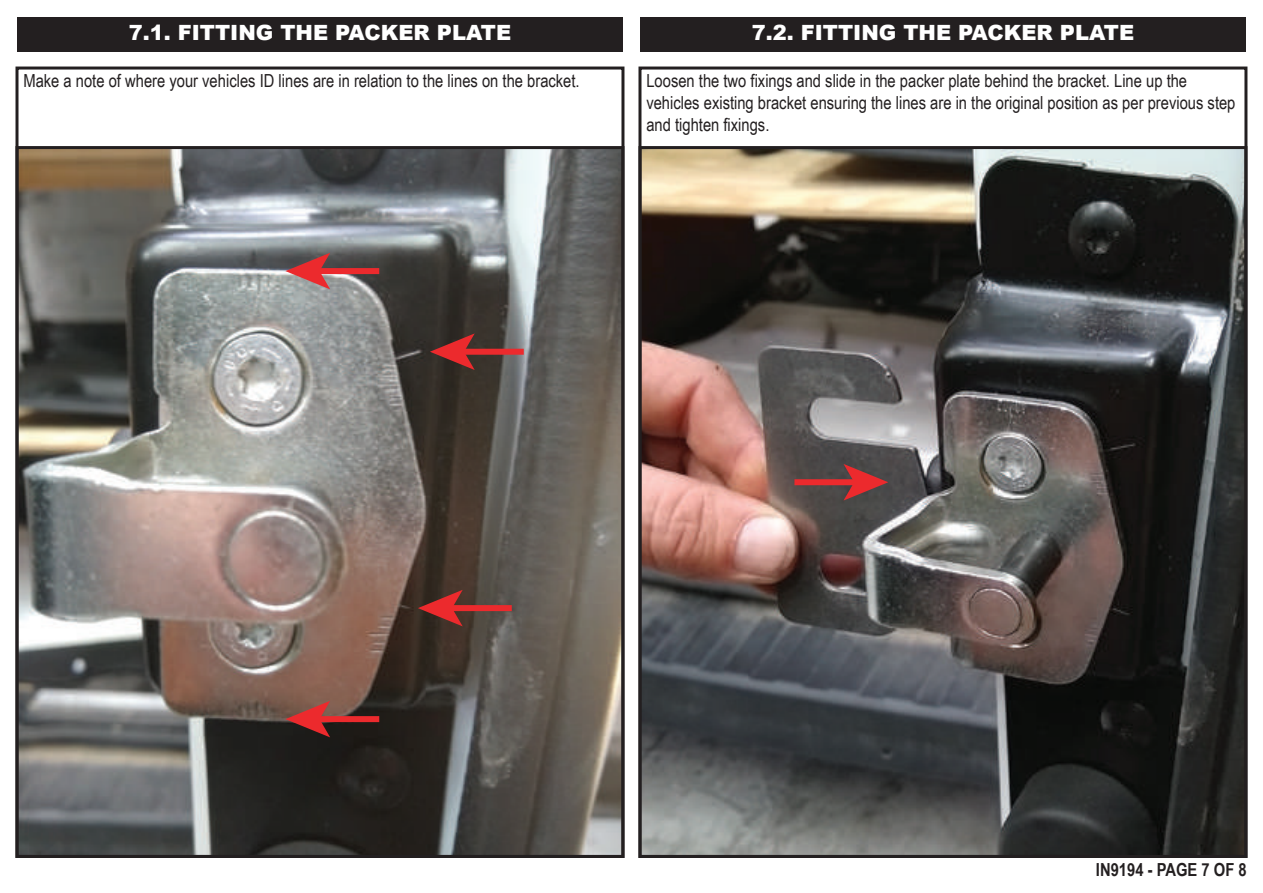
<style>
.page{position:relative;width:1263px;height:893px;background:#fff}
.page>*{position:absolute;margin:0;border:0;box-sizing:border-box;transform-origin:0 0}
.t1{font:900 21px "Arial";color:#fff}
.t2{font:18px/21.6px "Arial Narrow";color:#231f20}
.t3{font:700 18px "Arial Narrow";color:#231f20}
</style>
<div class="page">
<img style="left:642px;top:150px;width:601px;height:704px">
<img style="left:20px;top:150px;width:600px;height:704px">
<div style="left:17px;top:17px;width:606px;height:34px;background:#231f20"></div>
<div style="left:16px;top:67px;width:608px;height:791px;border:3px solid #231f20"></div>
<div style="left:640px;top:17px;width:606px;height:34px;background:#231f20"></div>
<div style="left:638px;top:67px;width:609px;height:791px;border:3px solid #231f20"></div>
<div style="left:794px;top:479px;width:62px;height:6px;background:#ec2a2d"></div>
<svg style="left:843px;top:464px;width:45px;height:36px;background:#8e3b3c"></svg>
<div style="left:462px;top:349px;width:62px;height:6px;background:#ec2a2d"></div>
<svg style="left:430px;top:333px;width:45px;height:37px;background:#7e2c29"></svg>
<div style="left:450px;top:605px;width:62px;height:6px;background:#ec2a2d"></div>
<svg style="left:418px;top:590px;width:45px;height:36px;background:#842b27"></svg>
<div style="left:317px;top:268px;width:62px;height:6px;background:#ec2a2d"></div>
<svg style="left:285px;top:253px;width:45px;height:36px;background:#a95a5b"></svg>
<div style="left:317px;top:716px;width:62px;height:6px;background:#ec2a2d"></div>
<svg style="left:285px;top:701px;width:45px;height:36px;background:#8f3430"></svg>
<p class="t1" style="left:129px;top:18px;width:384px">7.1. FITTING THE PACKER PLATE</p>
<p class="t2" style="left:23px;top:69px;width:558px">Make a note of where your vehicles ID lines are in relation to the lines on the bracket.</p>
<p class="t1" style="left:752px;top:18px;width:384px">7.2. FITTING THE PACKER PLATE</p>
<p class="t2" style="left:646px;top:69px;width:591px">Loosen the two fixings and slide in the packer plate behind the bracket. Line up the vehicles existing bracket ensuring the lines are in the original position as per previous step and tighten fixings.</p>
<p class="t3" style="left:1096px;top:856px;width:152px">IN9194 - PAGE 7 OF 8</p>
</div>
